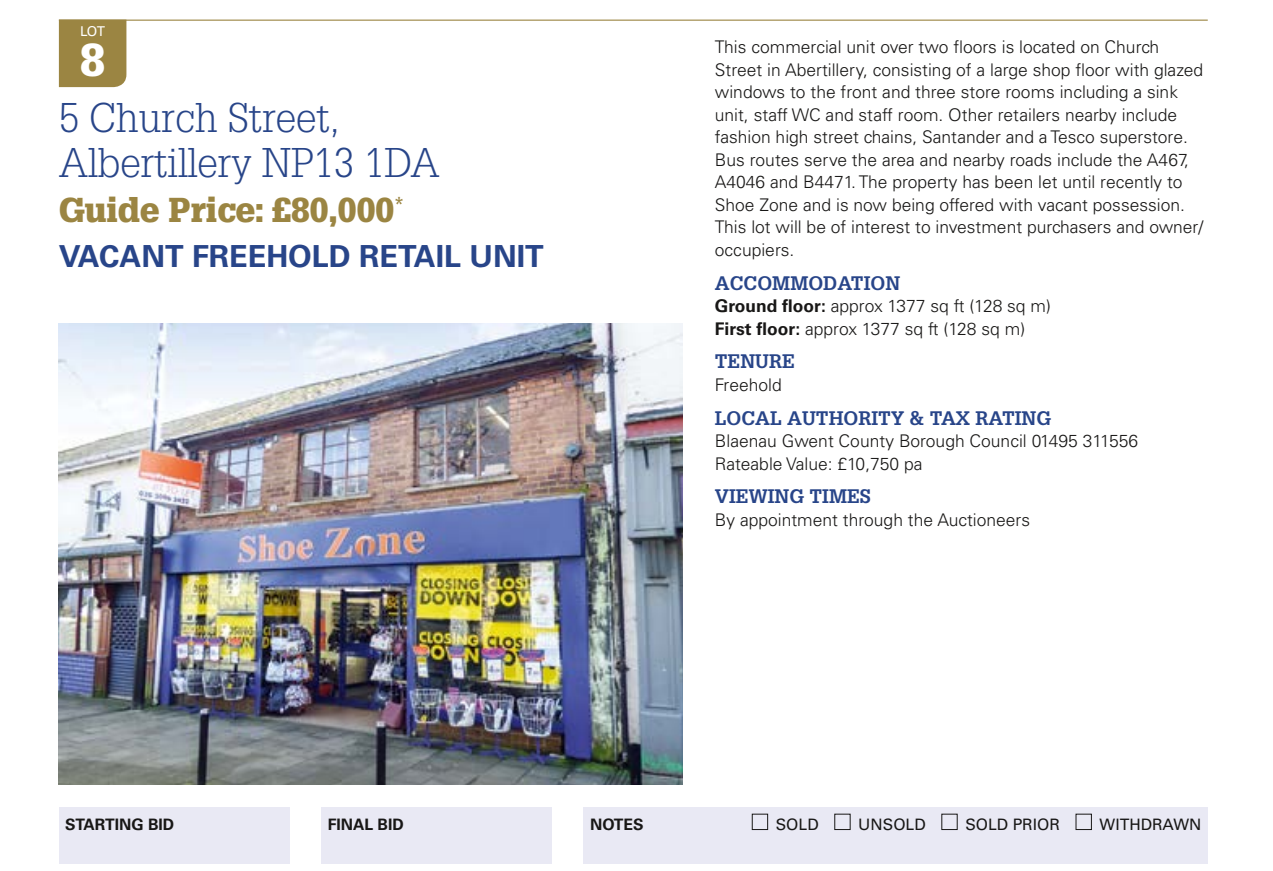
<style>
.page{position:relative;width:1273px;height:871px;background:#fff}
.page>*{position:absolute;margin:0;border:0;box-sizing:border-box;transform-origin:0 0}
.t1{font:900 45px "Glypha LT Std";color:#fff}
.t2{font:300 40.5px/45px "Glypha LT Std";color:#284589}
.t3{font:900 33.75px "Glypha LT Std";color:#9b8542}
.t4{font:700 30.38px "Univers LT Std";color:#284589}
.t5{font:700 19.12px "Glypha LT Std";color:#284589}
.t6{font:300 17.55px/22.5px "Univers LT Std";color:#181716}
.t7{font:15.75px "Univers LT Std";color:#181716}
.t8{font:700 15.75px "Univers LT Std";color:#181716}
.t9{font:13.5px "Univers LT Std";color:#fff}
.s1{font-weight:700}
</style>
<div class="page">
<hr style="left:59px;top:20px;width:1148px;height:1px;background:#9b8542">
<img style="left:59px;top:323px;width:623px;height:462px">
<div style="left:59px;top:807px;width:230px;height:56px;background:#e9e9f4"></div>
<div style="left:321px;top:807px;width:230px;height:56px;background:#e9e9f4"></div>
<div style="left:583px;top:807px;width:624px;height:56px;background:#e9e9f4"></div>
<div style="left:751px;top:814px;width:16px;height:16px;border:1px solid #181716"></div>
<div style="left:834px;top:814px;width:16px;height:16px;border:1px solid #181716"></div>
<div style="left:941px;top:814px;width:16px;height:16px;border:1px solid #181716"></div>
<div style="left:59px;top:21px;width:67px;height:66px;background:#9b8542"></div>
<p class="t9" style="left:80px;top:23px;width:27px">LOT</p>
<h1 class="t1" style="left:80px;top:32px;width:27px">8</h1>
<h2 class="t2" style="left:59px;top:96px;width:382px">5 Church Street,<br>Albertillery NP13 1DA</h2>
<h3 class="t3" style="left:59px;top:190px;width:347px">Guide Price: £80,000<sup>*</sup></h3>
<h3 class="t4" style="left:59px;top:239px;width:486px">VACANT FREEHOLD RETAIL UNIT</h3>
<p class="t6" style="left:714px;top:36px;width:490px">This commercial unit over two floors is located on Church Street in Abertillery, consisting of a large shop floor with glazed windows to the front and three store rooms including a sink unit, staff WC and staff room. Other retailers nearby include fashion high street chains, Santander and a Tesco superstore.<br>Bus routes serve the area and nearby roads include the A467, A4046 and B4471. The property has been let until recently to Shoe Zone and is now being offered with vacant possession.<br>This lot will be of interest to investment purchasers and owner/ occupiers.</p>
<p class="t5" style="left:714px;top:271px;width:187px">ACCOMMODATION</p>
<p class="t6" style="left:714px;top:295px;width:337px"><span class="s1">Ground floor:</span> approx 1377 sq ft (128 sq m)<br><span class="s1">First floor:</span> approx 1377 sq ft (128 sq m)</p>
<p class="t5" style="left:714px;top:350px;width:82px">TENURE</p>
<p class="t6" style="left:714px;top:373px;width:68px">Freehold</p>
<p class="t5" style="left:714px;top:406px;width:338px">LOCAL AUTHORITY &amp; TAX RATING</p>
<p class="t6" style="left:714px;top:430px;width:424px">Blaenau Gwent County Borough Council 01495 311556<br>Rateable Value: £10,750 pa</p>
<p class="t5" style="left:714px;top:485px;width:157px">VIEWING TIMES</p>
<p class="t6" style="left:714px;top:508px;width:317px">By appointment through the Auctioneers</p>
<p class="t8" style="left:65px;top:815px;width:111px">STARTING BID</p>
<p class="t8" style="left:327px;top:815px;width:78px">FINAL BID</p>
<p class="t8" style="left:590px;top:815px;width:55px">NOTES</p>
<p class="t7" style="left:775px;top:815px;width:44px">SOLD</p>
<p class="t7" style="left:858px;top:815px;width:69px">UNSOLD</p>
<p class="t7" style="left:965px;top:815px;width:96px">SOLD PRIOR</p>
<p class="t7" style="left:1099px;top:815px;width:103px">WITHDRAWN</p>
</div>
